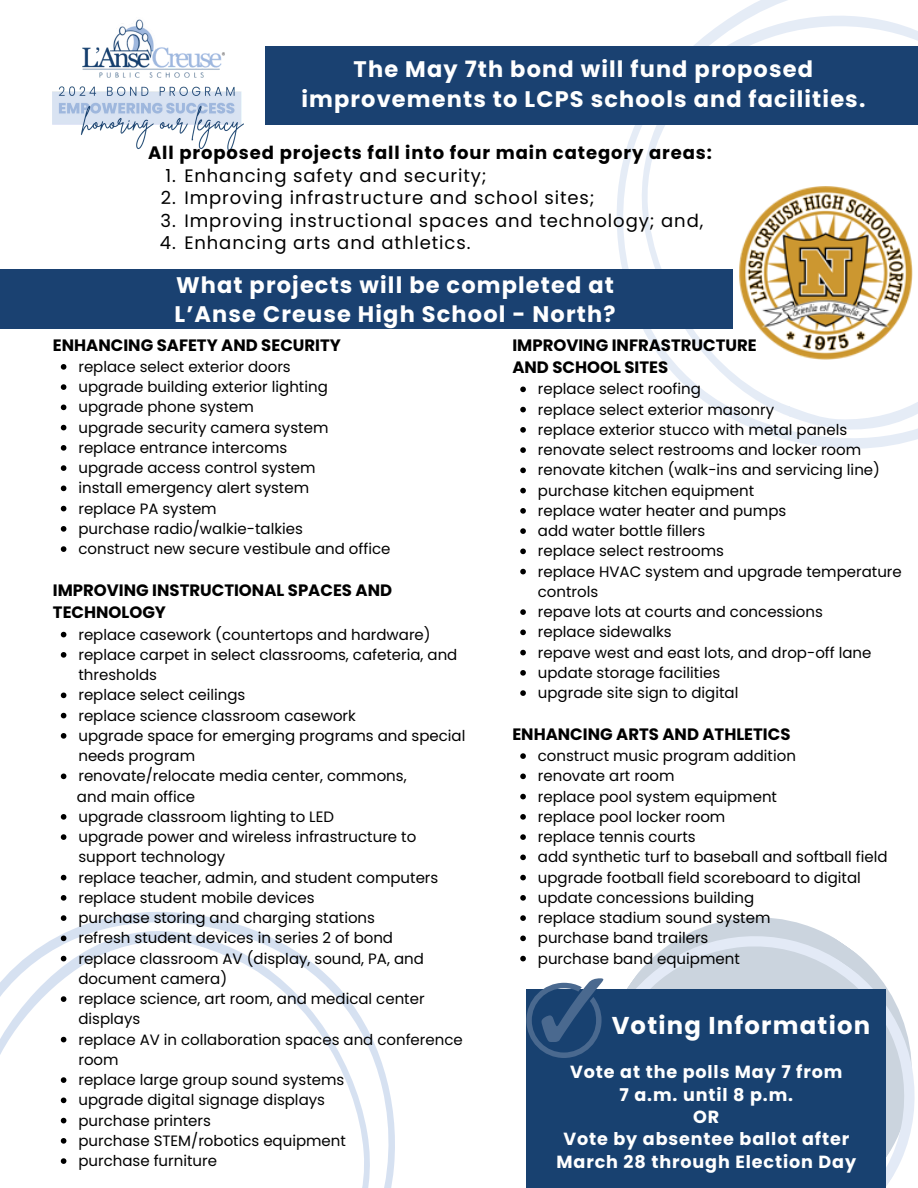
<style>
.page{position:relative;width:918px;height:1188px;background:#fff}
.page>*{position:absolute;margin:0;border:0;box-sizing:border-box;transform-origin:0 0}
.t1{font:700 24.3px "Poppins";letter-spacing:.05em;color:#fff}
.t2{font:700 24px/30.8px "Poppins";letter-spacing:.05em;color:#fff;text-align:center}
.t3{font:700 22.5px/29.2px "Poppins";letter-spacing:.05em;color:#fff}
.t4{font:18px "Poppins";letter-spacing:.05em;color:#000}
.t5{font:700 18px "Poppins";letter-spacing:.05em;color:#000}
.t6{font:700 17.55px/22.4px "Poppins";letter-spacing:.05em;color:#fff;text-align:center}
.t7{font:700 16.5px/22.5px "Poppins";color:#000}
.t8{font:15px/20.2px "Poppins";color:#000}
</style>
<div class="page">
<svg style="left:60px;top:912px;width:335px;height:276px"></svg>
<svg style="left:0;top:928px;width:379px;height:260px"></svg>
<svg style="left:61px;top:364px;width:5px;height:6px"></svg>
<svg style="left:61px;top:384px;width:5px;height:6px"></svg>
<svg style="left:61px;top:405px;width:5px;height:5px"></svg>
<svg style="left:61px;top:425px;width:5px;height:5px"></svg>
<svg style="left:61px;top:445px;width:5px;height:6px"></svg>
<svg style="left:61px;top:465px;width:5px;height:6px"></svg>
<svg style="left:61px;top:486px;width:5px;height:5px"></svg>
<svg style="left:61px;top:506px;width:5px;height:5px"></svg>
<svg style="left:61px;top:526px;width:5px;height:6px"></svg>
<svg style="left:61px;top:546px;width:5px;height:6px"></svg>
<svg style="left:61px;top:632px;width:5px;height:5px"></svg>
<svg style="left:61px;top:652px;width:5px;height:6px"></svg>
<svg style="left:61px;top:693px;width:5px;height:5px"></svg>
<svg style="left:61px;top:713px;width:5px;height:5px"></svg>
<svg style="left:61px;top:733px;width:5px;height:6px"></svg>
<svg style="left:61px;top:774px;width:5px;height:5px"></svg>
<svg style="left:61px;top:814px;width:5px;height:6px"></svg>
<svg style="left:61px;top:834px;width:5px;height:6px"></svg>
<svg style="left:61px;top:875px;width:5px;height:5px"></svg>
<svg style="left:61px;top:895px;width:5px;height:6px"></svg>
<svg style="left:61px;top:915px;width:5px;height:6px"></svg>
<svg style="left:61px;top:936px;width:5px;height:5px"></svg>
<svg style="left:61px;top:956px;width:5px;height:5px"></svg>
<svg style="left:61px;top:996px;width:5px;height:6px"></svg>
<svg style="left:61px;top:1037px;width:5px;height:5px"></svg>
<svg style="left:61px;top:1077px;width:5px;height:6px"></svg>
<svg style="left:61px;top:1098px;width:5px;height:5px"></svg>
<svg style="left:61px;top:1118px;width:5px;height:5px"></svg>
<svg style="left:61px;top:1138px;width:5px;height:6px"></svg>
<svg style="left:61px;top:1158px;width:5px;height:6px"></svg>
<svg style="left:617px;top:0;width:301px;height:449px"></svg>
<svg style="left:633px;top:8px;width:285px;height:425px"></svg>
<svg style="left:603px;top:917px;width:312px;height:269px"></svg>
<svg style="left:520px;top:387px;width:6px;height:5px"></svg>
<svg style="left:520px;top:407px;width:6px;height:5px"></svg>
<svg style="left:520px;top:427px;width:6px;height:6px"></svg>
<svg style="left:520px;top:447px;width:6px;height:6px"></svg>
<svg style="left:520px;top:468px;width:6px;height:5px"></svg>
<svg style="left:520px;top:488px;width:6px;height:5px"></svg>
<svg style="left:520px;top:508px;width:6px;height:6px"></svg>
<svg style="left:520px;top:528px;width:6px;height:6px"></svg>
<svg style="left:520px;top:549px;width:6px;height:5px"></svg>
<svg style="left:520px;top:569px;width:6px;height:5px"></svg>
<svg style="left:520px;top:609px;width:6px;height:6px"></svg>
<svg style="left:520px;top:630px;width:6px;height:5px"></svg>
<svg style="left:520px;top:650px;width:6px;height:5px"></svg>
<svg style="left:520px;top:670px;width:6px;height:6px"></svg>
<svg style="left:520px;top:690px;width:6px;height:6px"></svg>
<svg style="left:520px;top:753px;width:6px;height:6px"></svg>
<svg style="left:520px;top:774px;width:6px;height:5px"></svg>
<svg style="left:520px;top:794px;width:6px;height:5px"></svg>
<svg style="left:520px;top:814px;width:6px;height:6px"></svg>
<svg style="left:520px;top:834px;width:6px;height:6px"></svg>
<svg style="left:520px;top:855px;width:6px;height:5px"></svg>
<svg style="left:520px;top:875px;width:6px;height:5px"></svg>
<svg style="left:520px;top:895px;width:6px;height:6px"></svg>
<svg style="left:520px;top:915px;width:6px;height:6px"></svg>
<svg style="left:520px;top:936px;width:6px;height:5px"></svg>
<svg style="left:520px;top:956px;width:6px;height:5px"></svg>
<img style="left:738px;top:187px;width:175px;height:173px">
<div style="left:0;top:269px;width:733px;height:59px;background:#1a4171"></div>
<div style="left:265px;top:46px;width:653px;height:79px;background:#1a4171"></div>
<img style="left:53px;top:19px;width:191px;height:132px">
<div style="left:526px;top:990px;width:360px;height:198px;background:#184170"></div>
<svg style="left:526px;top:978px;width:77px;height:80px"></svg>
<h2 class="t2" style="left:346px;top:54px;width:468px">What projects will be completed at<br>L’Anse Creuse High School?</h2>
<h3 class="t3" style="left:301px;top:55px;width:565px;text-align:center">The May 7th bond will fund proposed improvements to LCPS schools and facilities.</h3>
<p class="t5" style="left:148px;top:141px;width:565px">All proposed projects fall into four main category areas:</p>
<p class="t4" style="left:165px;top:163px;width:323px">1. Enhancing safety and security;</p>
<p class="t4" style="left:161px;top:186px;width:435px">2. Improving infrastructure and school sites;</p>
<p class="t4" style="left:161px;top:208px;width:544px">3. Improving instructional spaces and technology; and,</p>
<p class="t4" style="left:160px;top:231px;width:312px">4. Enhancing arts and athletics.</p>
<h3 class="t3" style="left:175px;top:270px;width:442px">What projects will be completed at<br>L’Anse Creuse High School - North?</h3>
<p class="t7" style="left:53px;top:334px;width:290px">ENHANCING SAFETY AND SECURITY</p>
<p class="t8" style="left:78px;top:357px;width:314px">replace select exterior doors<br>upgrade building exterior lighting upgrade phone system<br>upgrade security camera system<br>replace entrance intercoms<br>upgrade access control system<br>install emergency alert system<br>replace PA system<br>purchase radio/walkie-talkies<br>construct new secure vestibule and office</p>
<p class="t7" style="left:53px;top:579px;width:341px">IMPROVING INSTRUCTIONAL SPACES AND<br>TECHNOLOGY</p>
<p class="t8" style="left:77px;top:624px;width:390px">replace casework (countertops and hardware) replace carpet in select classrooms, cafeteria, and thresholds<br>replace select ceilings<br>replace science classroom casework<br>upgrade space for emerging programs and special needs program<br>renovate/relocate media center, commons,<br>and main office<br>upgrade classroom lighting to LED<br>upgrade power and wireless infrastructure to support technology<br>replace teacher, admin, and student computers replace student mobile devices<br>purchase storing and charging stations<br>refresh student devices in series 2 of bond<br>replace classroom AV (display, sound, PA, and document camera)<br>replace science, art room, and medical center displays<br>replace AV in collaboration spaces and conference room<br>replace large group sound systems<br>upgrade digital signage displays<br>purchase printers<br>purchase STEM/robotics equipment<br>purchase furniture</p>
<p class="t7" style="left:512px;top:334px;width:246px">IMPROVING INFRASTRUCTURE<br>AND SCHOOL SITES</p>
<p class="t8" style="left:538px;top:379px;width:365px">replace select roofing<br>replace select exterior masonry<br>replace exterior stucco with metal panels renovate select restrooms and locker room renovate kitchen (walk-ins and servicing line) purchase kitchen equipment<br>replace water heater and pumps<br>add water bottle fillers<br>replace select restrooms<br>replace HVAC system and upgrade temperature controls<br>repave lots at courts and concessions<br>replace sidewalks<br>repave west and east lots, and drop-off lane update storage facilities<br>upgrade site sign to digital</p>
<p class="t7" style="left:512px;top:723px;width:280px">ENHANCING ARTS AND ATHLETICS</p>
<p class="t8" style="left:538px;top:746px;width:351px">construct music program addition<br>renovate art room<br>replace pool system equipment<br>replace pool locker room<br>replace tennis courts<br>add synthetic turf to baseball and softball field upgrade football field scoreboard to digital update concessions building<br>replace stadium sound system<br>purchase band trailers<br>purchase band equipment</p>
<h1 class="t1" style="left:612px;top:1008px;width:260px">Voting Information</h1>
<p class="t6" style="left:557px;top:1061px;width:301px">Vote at the polls May 7 from<br>7 a.m. until 8 p.m.<br>OR<br>Vote by absentee ballot after<br>March 28 through Election Day</p>
</div>
